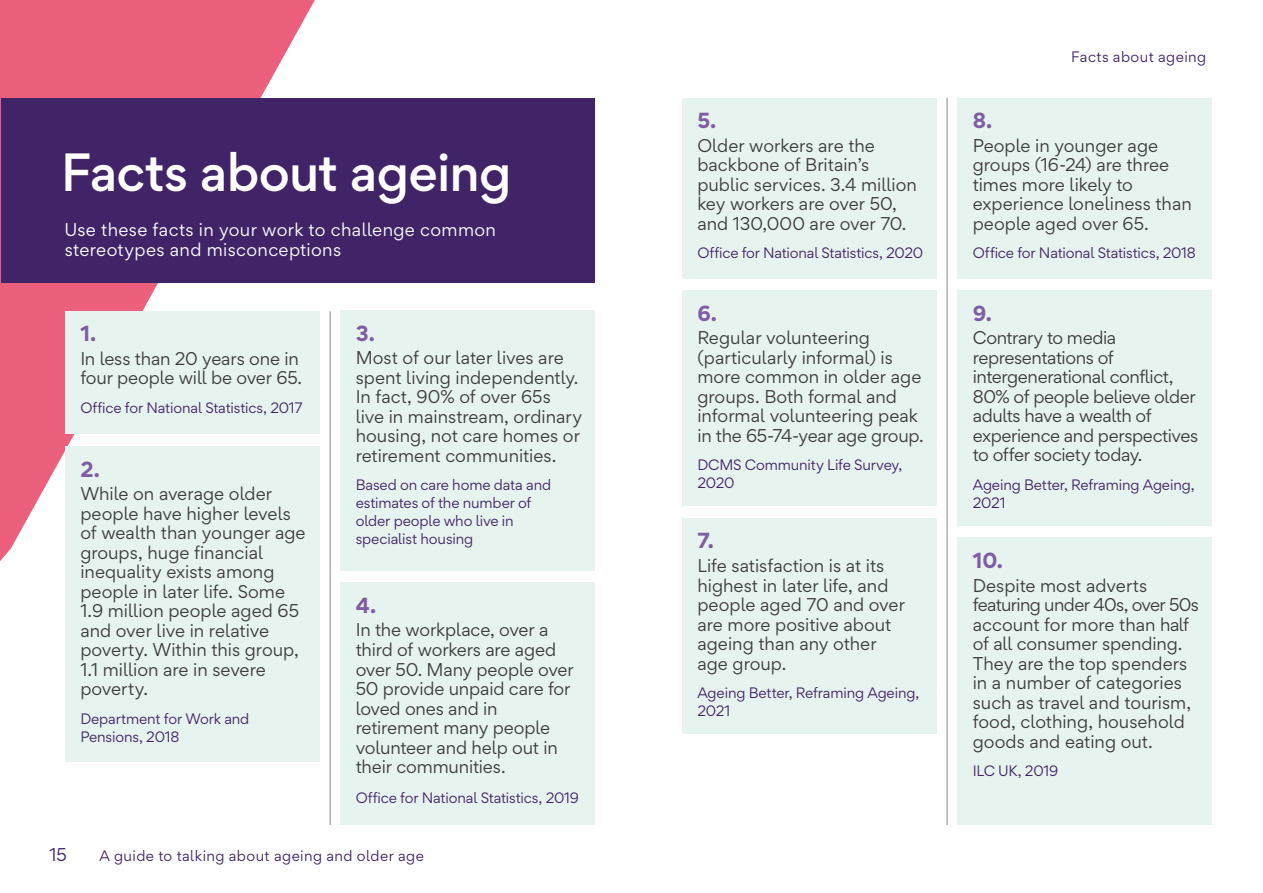
<style>
.page{position:relative;width:1263px;height:893px;background:#fff}
.page>*{position:absolute;margin:0;border:0;box-sizing:border-box;transform-origin:0 0}
.t1{font:500 48px "Gordita";letter-spacing:-.015em;color:#fff}
.t2{font:700 19.5px "Gordita";color:#7f5ca3}
.t3{font:16.5px/19.5px "Gordita";color:#3c3c3b}
.t4{font:16.5px/19.5px "Gordita";letter-spacing:-.025em;color:#3c3c3b}
.t5{font:16.5px/19.8px "Gordita";letter-spacing:.02em;color:#fff}
.t6{font:16.5px "Gordita";color:#412468}
.t7{font:13.5px/18px "Gordita";letter-spacing:-.01em;color:#412468}
.t8{font:13.5px "Gordita";letter-spacing:.03em;color:#412468}
</style>
<div class="page">
<svg style="left:0;top:0;width:315px;height:561px;fill:#ec607e"></svg>
<div style="left:2px;top:98px;width:593px;height:185px;background:#412468"></div>
<hr style="left:330px;top:311px;width:1px;height:514px;background:#878787">
<hr style="left:947px;top:98px;width:1px;height:727px;background:#878787">
<div style="left:65px;top:311px;width:255px;height:123px;background:#e7f3ee"></div>
<div style="left:682px;top:98px;width:254px;height:181px;background:#e7f3ee"></div>
<div style="left:958px;top:98px;width:254px;height:181px;background:#e7f3ee"></div>
<div style="left:958px;top:290px;width:254px;height:236px;background:#e7f3ee"></div>
<div style="left:958px;top:538px;width:254px;height:287px;background:#e7f3ee"></div>
<div style="left:682px;top:290px;width:254px;height:216px;background:#e7f3ee"></div>
<div style="left:682px;top:518px;width:254px;height:216px;background:#e7f3ee"></div>
<div style="left:341px;top:310px;width:254px;height:261px;background:#e7f3ee"></div>
<div style="left:341px;top:583px;width:254px;height:242px;background:#e7f3ee"></div>
<div style="left:65px;top:446px;width:255px;height:316px;background:#e7f3ee"></div>
<h1 class="t1" style="left:61px;top:136px;width:452px">Facts about ageing</h1>
<p class="t5" style="left:64px;top:219px;width:433px">Use these facts in your work to challenge common stereotypes and misconceptions</p>
<p class="t2" style="left:80px;top:318px;width:17px">1.</p>
<p class="t3" style="left:80px;top:348px;width:223px">In less than 20 years one in four people will be over 65.</p>
<p class="t7" style="left:80px;top:398px;width:224px">Office for National Statistics, 2017</p>
<p class="t2" style="left:80px;top:453px;width:21px">2.</p>
<p class="t3" style="left:80px;top:484px;width:227px">While on average older people have higher levels of wealth than younger age groups, huge financial inequality exists among people in later life. Some<br>1.9 million people aged 65 and over live in relative poverty. Within this group,<br>1.1 million are in severe poverty.</p>
<p class="t7" style="left:80px;top:709px;width:171px">Department for Work and<br>Pensions, 2018</p>
<p class="t2" style="left:356px;top:317px;width:21px">3.</p>
<p class="t3" style="left:356px;top:348px;width:228px">Most of our later lives are spent living independently.<br>In fact, 90% of over 65s live in mainstream, ordinary housing, not care homes or retirement communities.</p>
<p class="t7" style="left:356px;top:476px;width:197px">Based on care home data and estimates of the number of older people who live in specialist housing</p>
<p class="t2" style="left:356px;top:590px;width:22px">4.</p>
<p class="t3" style="left:356px;top:620px;width:220px">In the workplace, over a third of workers are aged over 50. Many people over<br>50 provide unpaid care for loved ones and in retirement many people volunteer and help out in their communities.</p>
<p class="t7" style="left:356px;top:788px;width:225px">Office for National Statistics, 2019</p>
<p class="t6" style="left:50px;top:843px;width:19px">15</p>
<p class="t8" style="left:99px;top:846px;width:326px">A guide to talking about ageing and older age</p>
<p class="t2" style="left:697px;top:105px;width:21px">5.</p>
<p class="t3" style="left:697px;top:135px;width:221px">Older workers are the backbone of Britain’s public services. 3.4 million key workers are over 50, and 130,000 are over 70.</p>
<p class="t7" style="left:697px;top:244px;width:227px">Office for National Statistics, 2020</p>
<p class="t2" style="left:697px;top:297px;width:21px">6.</p>
<p class="t3" style="left:697px;top:328px;width:228px">Regular volunteering (particularly informal) is more common in older age groups. Both formal and informal volunteering peak in the 65-74-year age group.</p>
<p class="t7" style="left:697px;top:456px;width:206px">DCMS Community Life Survey,<br>2020</p>
<p class="t2" style="left:697px;top:525px;width:18px">7.</p>
<p class="t3" style="left:697px;top:556px;width:209px">Life satisfaction is at its highest in later life, and people aged 70 and over are more positive about ageing than any other age group.</p>
<p class="t7" style="left:697px;top:683px;width:223px">Ageing Better, Reframing Ageing,<br>2021</p>
<p class="t8" style="left:1071px;top:46px;width:137px">Facts about ageing</p>
<p class="t2" style="left:973px;top:105px;width:21px">8.</p>
<p class="t3" style="left:973px;top:135px;width:221px">People in younger age groups (16-24) are three times more likely to experience loneliness than people aged over 65.</p>
<p class="t7" style="left:973px;top:244px;width:225px">Office for National Statistics, 2018</p>
<p class="t2" style="left:973px;top:297px;width:21px">9.</p>
<p class="t4" style="left:973px;top:328px;width:227px">Contrary to media representations of intergenerational conflict,<br>80% of people believe older adults have a wealth of experience and perspectives to offer society today.</p>
<p class="t7" style="left:973px;top:475px;width:223px">Ageing Better, Reframing Ageing,<br>2021</p>
<p class="t2" style="left:973px;top:545px;width:32px">10.</p>
<p class="t3" style="left:973px;top:575px;width:228px">Despite most adverts featuring under 40s, over 50s account for more than half of all consumer spending.<br>They are the top spenders in a number of categories such as travel and tourism, food, clothing, household goods and eating out.</p>
<p class="t7" style="left:973px;top:762px;width:87px">ILC UK, 2019</p>
</div>
